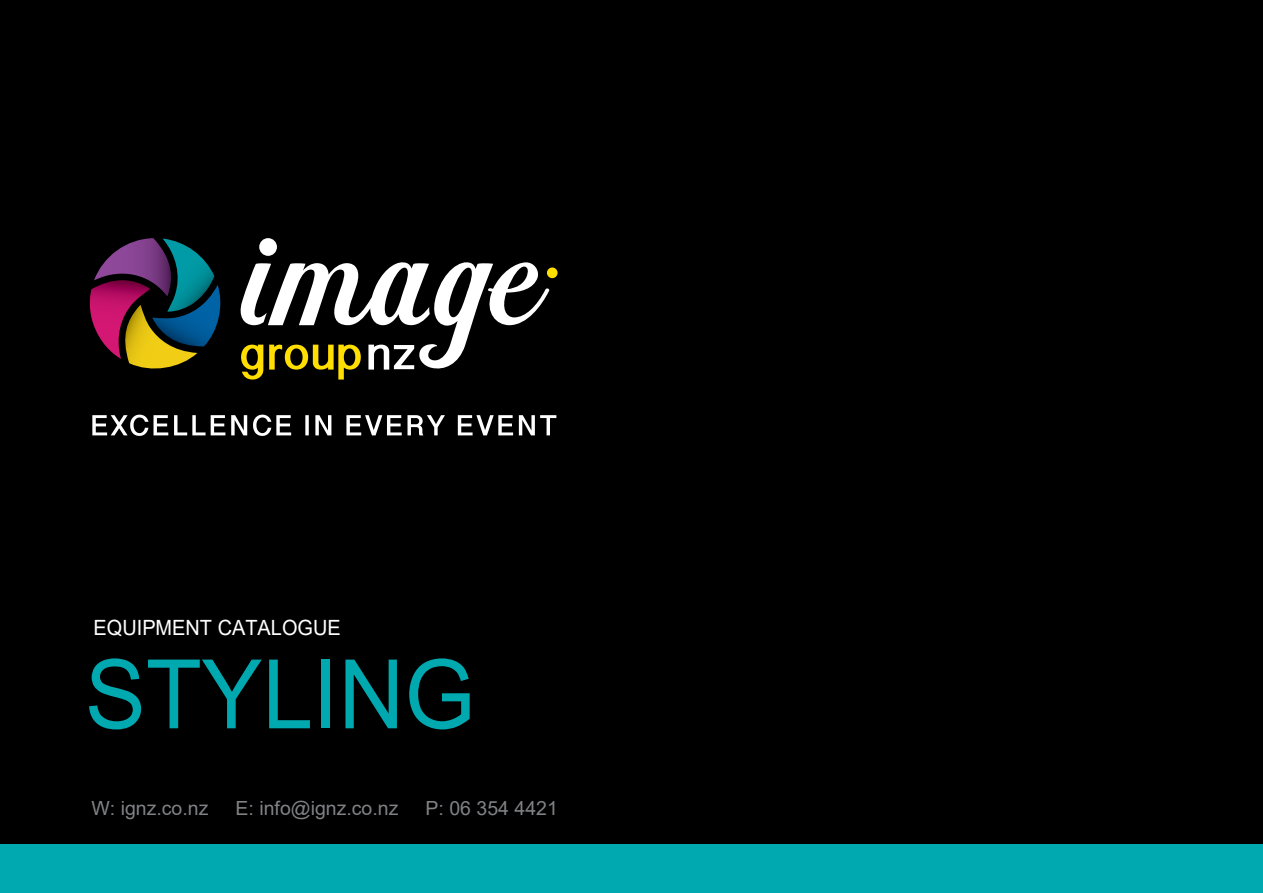
<style>
.page{position:relative;width:1263px;height:893px;background:#fff}
.page>*{position:absolute;margin:0;border:0;box-sizing:border-box;transform-origin:0 0}
.t1{font:96px "Arial";color:#00a8b0;scale:.95 1}
.t2{font:21px "Arial";color:#fff;scale:.95 1}
.t3{font:19.5px "Arial";color:#808285}
</style>
<div class="page">
<div style="left:0;top:0;width:1263px;height:845px;background:#000"></div>
<svg style="left:238px;top:238px;width:312px;height:142px"></svg>
<div style="left:547px;top:267px;width:11px;height:11px;background:#ffde00;border-radius:50%"></div>
<svg style="left:85px;top:238px;width:139px;height:135px;background:#3f363d"></svg>
<svg style="left:92px;top:415px;width:464px;height:21px"></svg>
<div style="left:0;top:845px;width:1263px;height:48px;background:#00a8b0"></div>
<p class="t2" style="left:94px;top:613px;width:262px">EQUIPMENT CATALOGUE</p>
<h1 class="t1" style="left:85px;top:628px;width:412px">STYLING</h1>
<p class="t3" style="left:91px;top:794px;width:119px">W: ignz.co.nz</p>
<p class="t3" style="left:236px;top:794px;width:164px">E: info@ignz.co.nz</p>
<p class="t3" style="left:426px;top:794px;width:134px">P: 06 354 4421</p>
</div>
